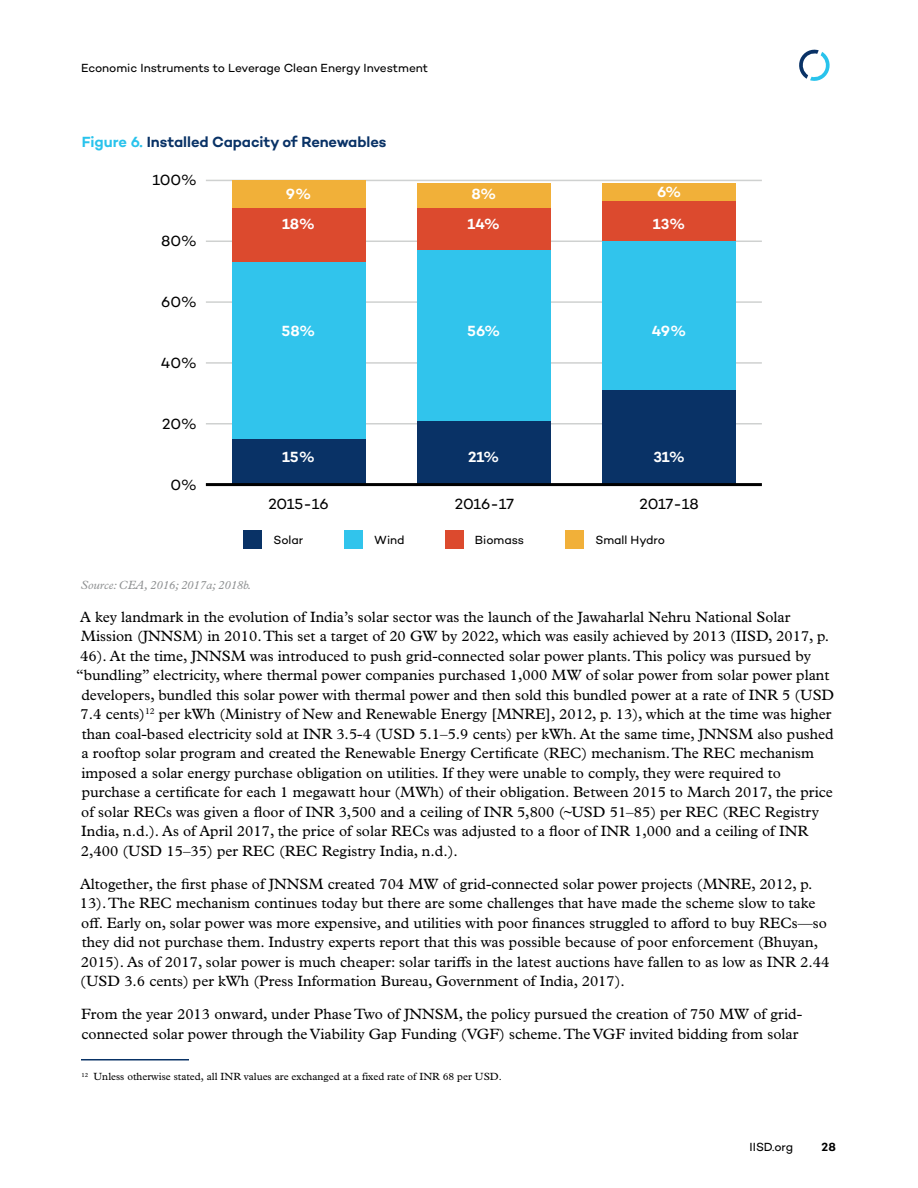
<style>
.page{position:relative;width:918px;height:1188px;background:#fff}
.page>*{position:absolute;margin:0;border:0;box-sizing:border-box;transform-origin:0 0}
.t1{font:15px/19.5px "Plantin MT Pro";color:#000}
.t2{font:15px "Campton";color:#000}
.t3{font:600 15px "Campton";letter-spacing:-.005em;color:#093266}
.t4{font:600 15px "Campton";color:#fff}
.t5{font:12px "Campton";letter-spacing:-.005em;color:#000}
.t6{font:italic 12px "Plantin MT Pro";color:#909293}
.t7{font:600 12px "Campton";color:#000}
.t8{font:10.5px "Plantin MT Pro";color:#000}
.s1{color:#29c3ec}
</style>
<div class="page">
<svg style="left:799px;top:49px;width:31px;height:32px"></svg>
<hr style="left:81px;top:1059px;width:108px;height:1px;background:#093266">
<hr style="left:206px;top:423px;width:556px;height:2px;background:#cfd1d0">
<hr style="left:206px;top:362px;width:556px;height:2px;background:#cfd1d0">
<hr style="left:206px;top:301px;width:556px;height:2px;background:#cfd1d0">
<hr style="left:206px;top:241px;width:556px;height:1px;background:#cfd1d0">
<hr style="left:206px;top:180px;width:556px;height:1px;background:#cfd1d0">
<div style="left:232px;top:180px;width:133px;height:28px;background:#f1b039"></div>
<div style="left:417px;top:183px;width:134px;height:25px;background:#f1b039"></div>
<div style="left:603px;top:183px;width:133px;height:19px;background:#f1b039"></div>
<div style="left:232px;top:208px;width:133px;height:55px;background:#dc4a2e"></div>
<div style="left:417px;top:208px;width:134px;height:42px;background:#dc4a2e"></div>
<div style="left:603px;top:202px;width:133px;height:39px;background:#dc4a2e"></div>
<div style="left:232px;top:263px;width:133px;height:176px;background:#31c4ec"></div>
<div style="left:417px;top:250px;width:134px;height:171px;background:#31c4ec"></div>
<div style="left:603px;top:241px;width:133px;height:149px;background:#31c4ec"></div>
<div style="left:232px;top:439px;width:133px;height:46px;background:#093266"></div>
<div style="left:417px;top:421px;width:134px;height:64px;background:#093266"></div>
<div style="left:603px;top:390px;width:133px;height:95px;background:#093266"></div>
<hr style="left:206px;top:483px;width:556px;height:3px;background:#000">
<div style="left:244px;top:531px;width:18px;height:18px;background:#093266"></div>
<div style="left:344px;top:531px;width:19px;height:18px;background:#31c4ec"></div>
<div style="left:445px;top:531px;width:18px;height:18px;background:#dc4a2e"></div>
<div style="left:566px;top:531px;width:18px;height:18px;background:#f1b039"></div>
<p class="t5" style="left:81px;top:61px;width:349px">Economic Instruments to Leverage Clean Energy Investment</p>
<p class="t3" style="left:82px;top:132px;width:306px"><span class="s1">Figure 6.</span> Installed Capacity of Renewables</p>
<p class="t2" style="left:152px;top:171px;width:46px">100%</p>
<p class="t2" style="left:161px;top:232px;width:38px">80%</p>
<p class="t2" style="left:161px;top:292px;width:37px">60%</p>
<p class="t2" style="left:161px;top:353px;width:38px">40%</p>
<p class="t2" style="left:162px;top:414px;width:36px">20%</p>
<p class="t2" style="left:171px;top:475px;width:28px">0%</p>
<p class="t4" style="left:286px;top:184px;width:27px">9%</p>
<p class="t4" style="left:471px;top:184px;width:27px">8%</p>
<p class="t4" style="left:657px;top:182px;width:26px">6%</p>
<p class="t4" style="left:282px;top:214px;width:34px">18%</p>
<p class="t4" style="left:468px;top:214px;width:34px">14%</p>
<p class="t4" style="left:653px;top:214px;width:34px">13%</p>
<p class="t4" style="left:282px;top:321px;width:36px">58%</p>
<p class="t4" style="left:467px;top:321px;width:35px">56%</p>
<p class="t4" style="left:652px;top:321px;width:36px">49%</p>
<p class="t4" style="left:282px;top:447px;width:35px">15%</p>
<p class="t4" style="left:468px;top:447px;width:33px">21%</p>
<p class="t4" style="left:653px;top:447px;width:33px">31%</p>
<p class="t2" style="left:268px;top:495px;width:62px">2015-16</p>
<p class="t2" style="left:455px;top:495px;width:60px">2016-17</p>
<p class="t2" style="left:640px;top:495px;width:61px">2017-18</p>
<p class="t5" style="left:274px;top:532px;width:31px">Solar</p>
<p class="t5" style="left:374px;top:532px;width:32px">Wind</p>
<p class="t5" style="left:475px;top:532px;width:51px">Biomass</p>
<p class="t5" style="left:596px;top:532px;width:71px">Small Hydro</p>
<p class="t6" style="left:81px;top:578px;width:172px">Source: CEA, 2016; 2017a; 2018b.</p>
<p class="t1" style="left:80px;top:607px;width:712px">A key landmark in the evolution of India’s solar sector was the launch of the Jawaharlal Nehru National Solar</p>
<p class="t1" style="left:81px;top:627px;width:750px">Mission (JNNSM) in 2010. This set a target of 20 GW by 2022, which was easily achieved by 2013 (IISD, 2017, p.</p>
<p class="t1" style="left:80px;top:646px;width:732px">46). At the time, JNNSM was introduced to push grid-connected solar power plants. This policy was pursued by</p>
<p class="t1" style="left:76px;top:666px;width:755px">“bundling” electricity, where thermal power companies purchased 1,000 MW of solar power from solar power plant</p>
<p class="t1" style="left:81px;top:685px;width:754px">developers, bundled this solar power with thermal power and then sold this bundled power at a rate of INR 5 (USD</p>
<p class="t1" style="left:81px;top:705px;width:753px">7.4 cents)<sup>12</sup> per kWh (Ministry of New and Renewable Energy [MNRE], 2012, p. 13), which at the time was higher</p>
<p class="t1" style="left:82px;top:724px;width:754px">than coal-based electricity sold at INR 3.5-4 (USD 5.1–5.9 cents) per kWh. At the same time, JNNSM also pushed</p>
<p class="t1" style="left:82px;top:744px;width:734px">a rooftop solar program and created the Renewable Energy Certificate (REC) mechanism. The REC mechanism</p>
<p class="t1" style="left:82px;top:763px;width:701px">imposed a solar energy purchase obligation on utilities. If they were unable to comply, they were required to</p>
<p class="t1" style="left:82px;top:783px;width:753px">purchase a certificate for each 1 megawatt hour (MWh) of their obligation. Between 2015 to March 2017, the price</p>
<p class="t1" style="left:81px;top:802px;width:739px">of solar RECs was given a floor of INR 3,500 and a ceiling of INR 5,800 (~USD 51–85) per REC (REC Registry</p>
<p class="t1" style="left:81px;top:822px;width:729px">India, n.d.). As of April 2017, the price of solar RECs was adjusted to a floor of INR 1,000 and a ceiling of INR</p>
<p class="t1" style="left:81px;top:841px;width:379px">2,400 (USD 15–35) per REC (REC Registry India, n.d.).</p>
<p class="t1" style="left:80px;top:874px;width:751px">Altogether, the first phase of JNNSM created 704 MW of grid-connected solar power projects (MNRE, 2012, p.<br>13). The REC mechanism continues today but there are some challenges that have made the scheme slow to take off. Early on, solar power was more expensive, and utilities with poor finances struggled to afford to buy RECs—so they did not purchase them. Industry experts report that this was possible because of poor enforcement (Bhuyan, 2015). As of 2017, solar power is much cheaper: solar tariffs in the latest auctions have fallen to as low as INR 2.44 (USD 3.6 cents) per kWh (Press Information Bureau, Government of India, 2017).</p>
<p class="t1" style="left:81px;top:1005px;width:723px">From the year 2013 onward, under Phase Two of JNNSM, the policy pursued the creation of 750 MW of grid&shy;connected solar power through the Viability Gap Funding (VGF) scheme. The VGF invited bidding from solar</p>
<p class="t8" style="left:82px;top:1070px;width:422px"><sup>12</sup> Unless otherwise stated, all INR values are exchanged at a fixed rate of INR 68 per USD.</p>
<p class="t5" style="left:750px;top:1139px;width:45px">IISD.org</p>
<p class="t7" style="left:822px;top:1139px;width:16px">28</p>
</div>
